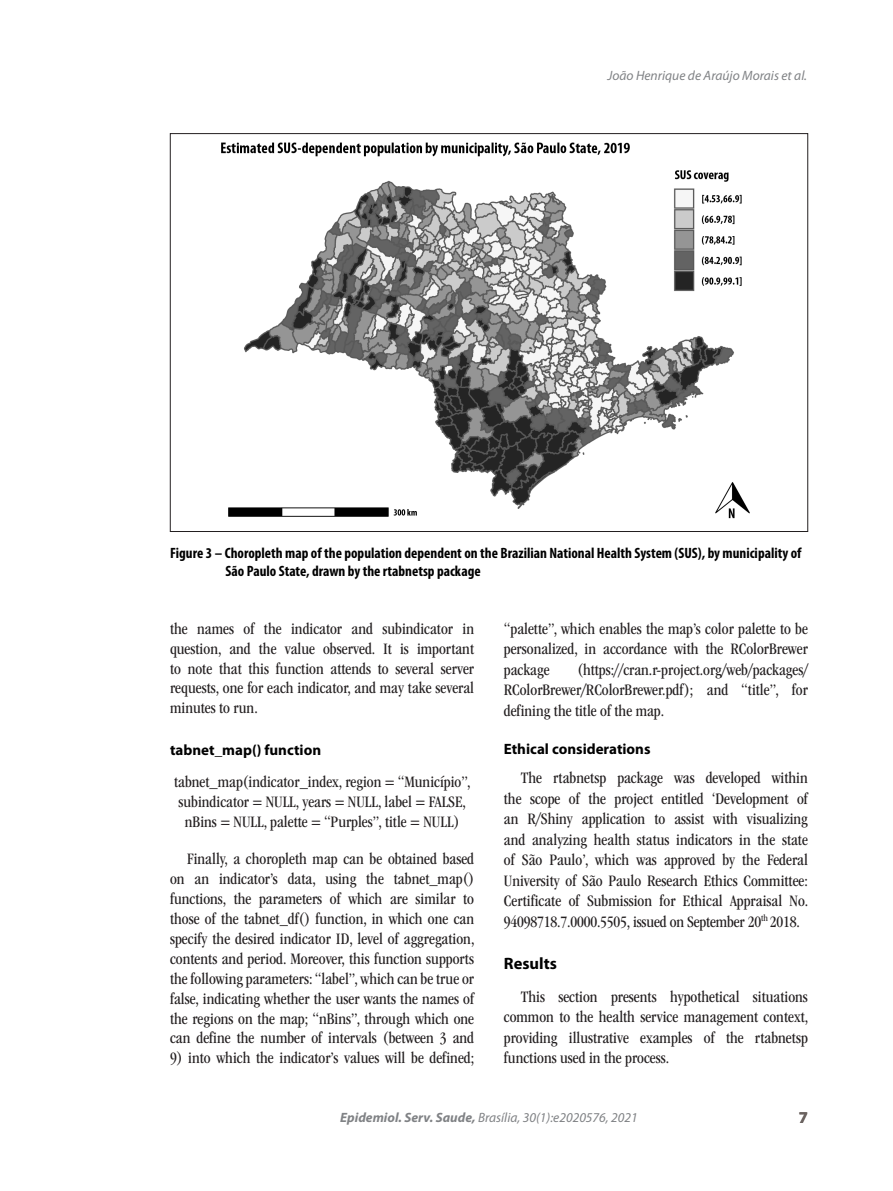
<style>
.page{position:relative;width:893px;height:1191px;background:#fff}
.page>*{position:absolute;margin:0;border:0;box-sizing:border-box;transform-origin:0 0}
.texto_nor_dep{font:condensed 16.5px/20px "ITC Garamond Std";color:#231f20;text-align:justify}
.texto_nor{font:condensed 16.5px/20.5px "ITC Garamond Std";color:#231f20;text-align:justify}
.texto_tab_cen{font:condensed 16.5px/20px "ITC Garamond Std";color:#231f20;text-align:center}
.subtitulo{font:700 16.5px "Myriad Pro";color:#000}
.t1{font:700 16.5px "Myriad Pro";color:#6b6360}
.titulo_tab_fig{font:700 condensed 15px/18px "Myriad Pro";color:#000}
.subsubtitulo{font:700 15px "Myriad Pro";color:#000}
.t2{font:italic 13.5px "Myriad Pro";color:#808285}
.s1{font-weight:700}
</style>
<div class="page">
<img style="left:221px;top:142px;width:529px;height:377px">
<p class="t2" style="left:607px;top:67px;width:201px">João Henrique de Araújo Morais et al.</p>
<p class="titulo_tab_fig" style="left:225px;top:544px;width:578px;text-indent:-55px">Figure 3 – Choropleth map of the population dependent on the Brazilian National Health System (SUS), by municipality of<br>São Paulo State, drawn by the rtabnetsp package</p>
<p class="texto_nor_dep" style="left:170px;top:618px;width:306px">the names of the indicator and subindicator in question, and the value observed. It is important to note that this function attends to several server requests, one for each indicator, and may take several minutes to run.</p>
<p class="subsubtitulo" style="left:170px;top:739px;width:153px">tabnet_map() function</p>
<p class="texto_tab_cen" style="left:174px;top:772px;width:298px">tabnet_map(indicator_index, region = “Município”, subindicator = NULL, years = NULL, label = FALSE, nBins = NULL, palette = “Purples”, title = NULL)</p>
<p class="texto_nor_dep" style="left:170px;top:849px;width:306px;text-indent:17px">Finally, a choropleth map can be obtained based on an indicator’s data, using the tabnet_map() functions, the parameters of which are similar to those of the tabnet_df() function, in which one can specify the desired indicator ID, level of aggregation, contents and period. Moreover, this function supports the following parameters: “label”, which can be true or false, indicating whether the user wants the names of the regions on the map; “nBins”, through which one can define the number of intervals (between 3 and</p>
<p class="texto_nor_dep" style="left:170px;top:1048px;width:306px">9) into which the indicator’s values will be defined;</p>
<p class="texto_nor_dep" style="left:504px;top:618px;width:306px;line-height:20.5px">“palette”, which enables the map’s color palette to be personalized, in accordance with the RColorBrewer package</p>
<p class="texto_nor_dep" style="left:504px;top:659px;width:306px;line-height:20.5px;text-indent:73px">(https://cran.r-project.org/web/packages/ RColorBrewer/RColorBrewer.pdf); and “title”, for defining the title of the map.</p>
<p class="subsubtitulo" style="left:504px;top:739px;width:148px">Ethical considerations</p>
<p class="texto_nor" style="left:504px;top:768px;width:306px;text-indent:17px">The rtabnetsp package was developed within the scope of the project entitled ‘Development of an R/Shiny application to assist with visualizing and analyzing health status indicators in the state of São Paulo’, which was approved by the Federal University of São Paulo Research Ethics Committee:<br>Certificate of Submission for Ethical Appraisal No.<br>94098718.7.0000.5505, issued on September 20<sup>th</sup> 2018.</p>
<p class="subtitulo" style="left:504px;top:952px;width:55px">Results</p>
<p class="texto_nor" style="left:504px;top:986px;width:306px;text-indent:17px">This section presents hypothetical situations common to the health service management context, providing illustrative examples of the rtabnetsp functions used in the process.</p>
<p class="t2" style="left:340px;top:1108px;width:299px"><span class="s1">Epidemiol. Serv. Saude,</span> Brasília, 30(1):e2020576, 2021</p>
<p class="t1" style="left:799px;top:1106px;width:11px">7</p>
</div>
